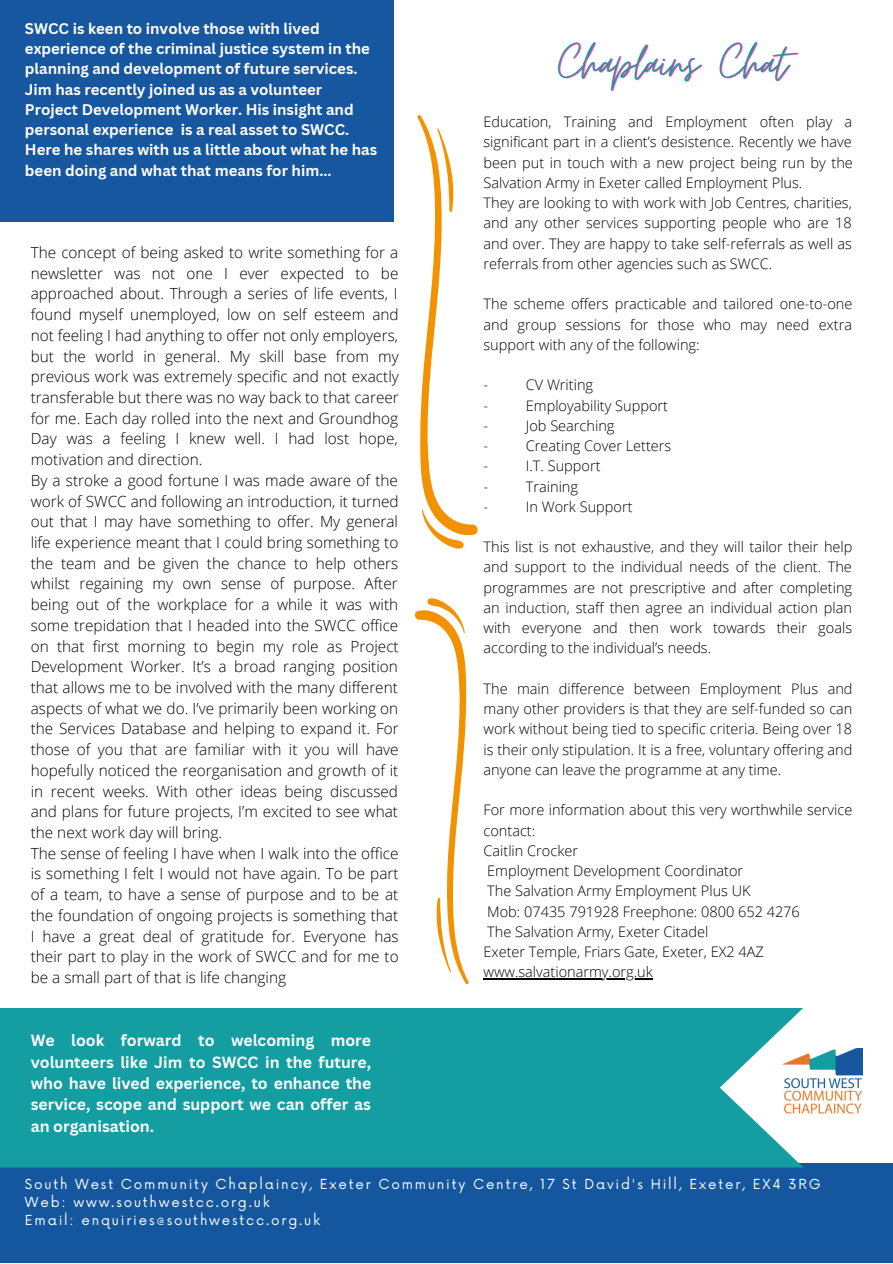
<style>
.page{position:relative;width:893px;height:1264px;background:#fff}
.page>*{position:absolute;margin:0;border:0;box-sizing:border-box;transform-origin:0 0}
.t1{font:700 15.75px/21.3px "Canva Sans";color:#fff;text-align:justify}
.t2{font:300 15.3px/20.7px "Open Sans";color:#000;text-align:justify}
.t3{font:700 15px/20.2px "Canva Sans";color:#fff}
.t4{font:300 14.55px/20.2px "Open Sans";color:#000;text-align:justify}
.t5{font:13.5px "Now";letter-spacing:.135em;color:#fff}
</style>
<div class="page">
<div style="left:0;top:0;width:393px;height:222px;background:#17579f"></div>
<img style="left:803px;top:1048px;width:59px;height:66px">
<div style="left:0;top:1163px;width:892px;height:99px;background:#15579e"></div>
<svg style="left:415px;top:598px;width:54px;height:387px"></svg>
<svg style="left:417px;top:115px;width:61px;height:434px"></svg>
<div style="left:0;top:1008px;width:803px;height:159px;background:#149ea1"></div>
<img style="left:557px;top:42px;width:242px;height:50px">
<hr style="left:483px;top:978px;width:169px;height:1px;background:#000">
<p class="t3" style="left:25px;top:18px;width:354px">SWCC is keen to involve those with lived experience of the criminal justice system in the planning and development of future services.<br>Jim has recently joined us as a volunteer Project Development Worker. His insight and personal experience is a real asset to SWCC.<br>Here he shares with us a little about what he has been doing and what that means for him...</p>
<p class="t2" style="left:31px;top:242px;width:369px">The concept of being asked to write something for a newsletter was not one I ever expected to be approached about. Through a series of life events, I found myself unemployed, low on self esteem and not feeling I had anything to offer not only employers, but the world in general. My skill base from my previous work was extremely specific and not exactly transferable but there was no way back to that career for me. Each day rolled into the next and Groundhog Day was a feeling I knew well. I had lost hope, motivation and direction.</p>
<p class="t2" style="left:31px;top:469px;width:369px">By a stroke a good fortune I was made aware of the work of SWCC and following an introduction, it turned out that I may have something to offer. My general life experience meant that I could bring something to the team and be given the chance to help others whilst regaining my own sense of purpose. After being out of the workplace for a while it was with some trepidation that I headed into the SWCC office on that first morning to begin my role as Project Development Worker. It’s a broad ranging position that allows me to be involved with the many different aspects of what we do. I’ve primarily been working on the Services Database and helping to expand it. For those of you that are familiar with it you will have hopefully noticed the reorganisation and growth of it in recent weeks. With other ideas being discussed and plans for future projects, I’m excited to see what the next work day will bring.</p>
<p class="t2" style="left:31px;top:842px;width:369px">The sense of feeling I have when I walk into the office is something I felt I would not have again. To be part of a team, to have a sense of purpose and to be at the foundation of ongoing projects is something that I have a great deal of gratitude for. Everyone has their part to play in the work of SWCC and for me to be a small part of that is life changing</p>
<p class="t1" style="left:31px;top:1029px;width:342px">We look forward to welcoming more volunteers like Jim to SWCC in the future, who have lived experience, to enhance the service, scope and support we can offer as an organisation.</p>
<p class="t4" style="left:483px;top:111px;width:371px">Education, Training and Employment often play a significant part in a client’s desistence. Recently we have been put in touch with a new project being run by the Salvation Army in Exeter called Employment Plus.</p>
<p class="t4" style="left:483px;top:192px;width:370px">They are looking to with work with Job Centres, charities, and any other services supporting people who are 18 and over. They are happy to take self-referrals as well as referrals from other agencies such as SWCC.</p>
<p class="t4" style="left:483px;top:293px;width:370px">The scheme offers practicable and tailored one-to-one and group sessions for those who may need extra support with any of the following:</p>
<p class="t4" style="left:483px;top:374px;width:6px">-</p>
<p class="t4" style="left:526px;top:374px;width:69px">CV Writing</p>
<p class="t4" style="left:483px;top:395px;width:6px">-</p>
<p class="t4" style="left:526px;top:395px;width:144px">Employability Support</p>
<p class="t4" style="left:483px;top:415px;width:6px">-</p>
<p class="t4" style="left:526px;top:415px;width:90px">Job Searching</p>
<p class="t4" style="left:483px;top:435px;width:6px">-</p>
<p class="t4" style="left:526px;top:435px;width:147px">Creating Cover Letters</p>
<p class="t4" style="left:483px;top:455px;width:6px">-</p>
<p class="t4" style="left:526px;top:455px;width:76px">I.T. Support</p>
<p class="t4" style="left:483px;top:476px;width:6px">-</p>
<p class="t4" style="left:526px;top:476px;width:54px">Training</p>
<p class="t4" style="left:483px;top:496px;width:6px">-</p>
<p class="t4" style="left:526px;top:496px;width:108px">In Work Support</p>
<p class="t4" style="left:483px;top:536px;width:370px">This list is not exhaustive, and they will tailor their help and support to the individual needs of the client. The programmes are not prescriptive and after completing an induction, staff then agree an individual action plan with everyone and then work towards their goals according to the individual’s needs.</p>
<p class="t4" style="left:483px;top:678px;width:370px">The main difference between Employment Plus and many other providers is that they are self-funded so can work without being tied to specific criteria. Being over 18 is their only stipulation. It is a free, voluntary offering and anyone can leave the programme at any time.</p>
<p class="t4" style="left:483px;top:799px;width:370px">For more information about this very worthwhile service contact:</p>
<p class="t4" style="left:483px;top:840px;width:96px">Caitlin Crocker</p>
<p class="t4" style="left:487px;top:860px;width:257px">Employment Development Coordinator</p>
<p class="t4" style="left:487px;top:880px;width:265px">The Salvation Army Employment Plus UK</p>
<p class="t4" style="left:487px;top:900px;width:314px">Mob: 07435 791928 Freephone: 0800 652 4276</p>
<p class="t4" style="left:487px;top:921px;width:222px">The Salvation Army, Exeter Citadel</p>
<p class="t4" style="left:483px;top:941px;width:282px">Exeter Temple, Friars Gate, Exeter, EX2 4AZ</p>
<p class="t4" style="left:483px;top:961px;width:171px">www.salvationarmy.org.uk</p>
<p class="t5" style="left:25px;top:1176px;width:797px">South West Community Chaplaincy, Exeter Community Centre, 17 St David's Hill, Exeter, EX4 3RG</p>
<p class="t5" style="left:25px;top:1194px;width:246px">Web: www.southwestcc.org.uk</p>
<p class="t5" style="left:25px;top:1212px;width:296px">Email: enquiries@southwestcc.org.uk</p>
</div>
